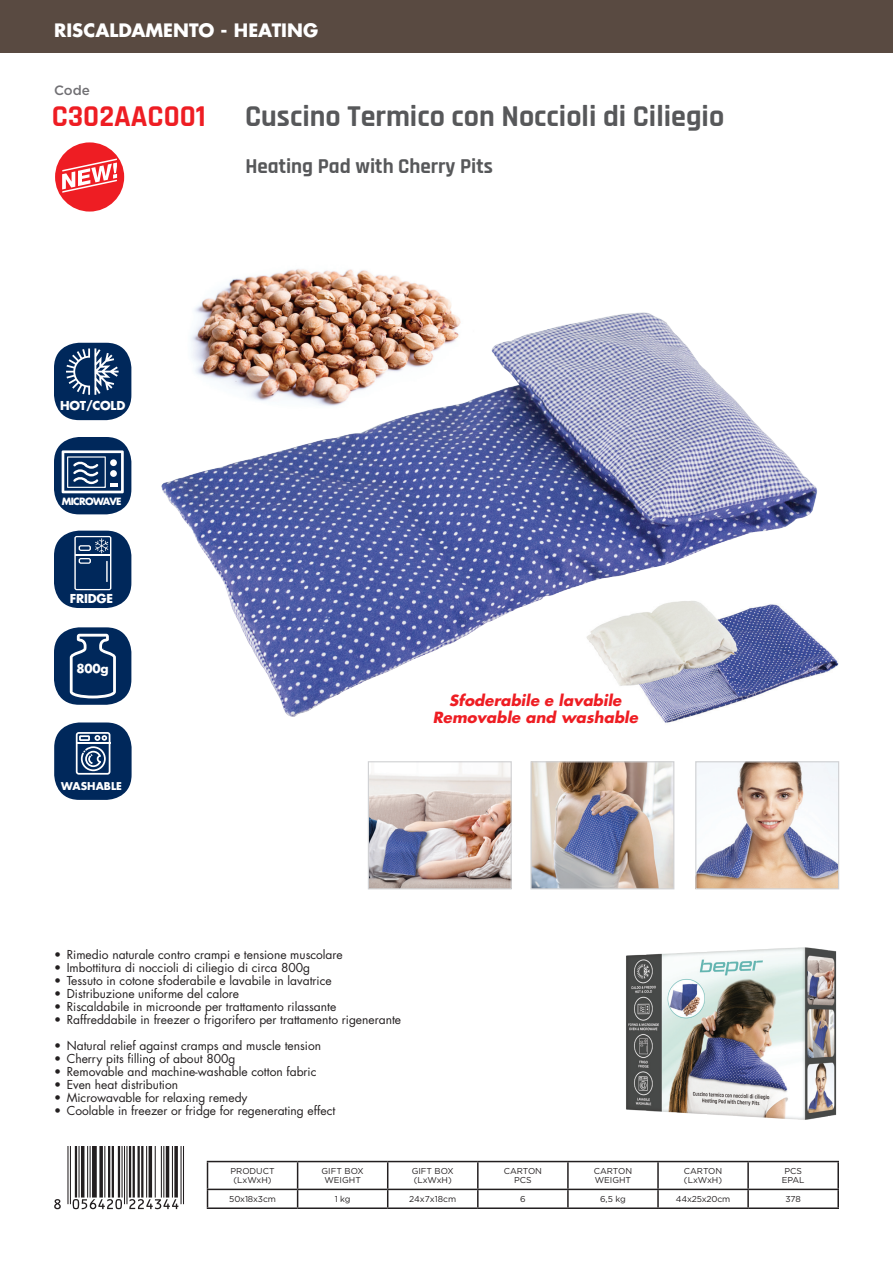
<style>
.page{position:relative;width:893px;height:1263px;background:#fff}
.page>*{position:absolute;margin:0;border:0;box-sizing:border-box;transform-origin:0 0}
.t1{font:700 30px "Rajdhani";color:#57585a}
.t2{font:700 30px "Rajdhani";color:#ee1d23}
.t3{font:700 21px "Rajdhani";color:#57585a}
.t4{font:700 18px "Futura";color:#fff}
.t5{font:italic 700 15px/16.5px "Futura";color:#ee1d23;text-align:center}
.t6{font:500 13.5px "Gotham";color:#717074}
.t7{font:12px "Futura";color:#231f20}
.t8{font:700 12px "Futura";letter-spacing:-.02em;color:#fff}
.t9{font:700 10.5px "Futura";color:#fff}
.t10{font:700 9.75px "Futura";letter-spacing:-.065em;color:#fff}
.t11{font:8.55px/9px "Gotham";color:#231f20;text-align:center}
.t12{font:8.55px "Gotham";letter-spacing:-.02em;color:#231f20}
</style>
<div class="page">
<div style="left:0;top:0;width:893px;height:52px;background:#594a41"></div>
<img style="left:217px;top:269px;width:223px;height:25px">
<svg style="left:128px;top:1053px;width:27px;height:13px"></svg>
<hr style="left:207px;top:1161px;width:91px;height:1px;background:#231f20">
<hr style="left:298px;top:1161px;width:90px;height:1px;background:#231f20">
<hr style="left:388px;top:1161px;width:90px;height:1px;background:#231f20">
<hr style="left:478px;top:1161px;width:90px;height:1px;background:#231f20">
<hr style="left:477px;top:1162px;width:2px;height:26px;background:#231f20">
<hr style="left:568px;top:1161px;width:90px;height:1px;background:#231f20">
<hr style="left:567px;top:1162px;width:2px;height:26px;background:#231f20">
<hr style="left:658px;top:1161px;width:90px;height:1px;background:#231f20">
<hr style="left:657px;top:1162px;width:2px;height:26px;background:#231f20">
<hr style="left:748px;top:1161px;width:91px;height:1px;background:#231f20">
<hr style="left:747px;top:1162px;width:2px;height:26px;background:#231f20">
<hr style="left:837px;top:1162px;width:2px;height:26px;background:#231f20">
<hr style="left:207px;top:1188px;width:91px;height:2px;background:#231f20">
<svg style="left:207px;top:1162px;width:1px;height:45px"></svg>
<hr style="left:298px;top:1188px;width:90px;height:2px;background:#231f20">
<svg style="left:297px;top:1162px;width:1px;height:45px"></svg>
<hr style="left:388px;top:1188px;width:90px;height:2px;background:#231f20">
<svg style="left:387px;top:1162px;width:1px;height:45px"></svg>
<hr style="left:478px;top:1188px;width:90px;height:2px;background:#231f20">
<svg style="left:477px;top:1190px;width:2px;height:17px"></svg>
<hr style="left:568px;top:1188px;width:90px;height:2px;background:#231f20">
<svg style="left:567px;top:1190px;width:2px;height:17px"></svg>
<hr style="left:658px;top:1188px;width:90px;height:2px;background:#231f20">
<svg style="left:657px;top:1190px;width:2px;height:17px"></svg>
<hr style="left:748px;top:1188px;width:91px;height:2px;background:#231f20">
<svg style="left:747px;top:1190px;width:2px;height:17px"></svg>
<svg style="left:837px;top:1190px;width:2px;height:17px"></svg>
<hr style="left:207px;top:1207px;width:91px;height:2px;background:#231f20">
<hr style="left:298px;top:1207px;width:90px;height:2px;background:#231f20">
<hr style="left:388px;top:1207px;width:90px;height:2px;background:#231f20">
<hr style="left:478px;top:1207px;width:90px;height:2px;background:#231f20">
<hr style="left:568px;top:1207px;width:90px;height:2px;background:#231f20">
<hr style="left:658px;top:1207px;width:90px;height:2px;background:#231f20">
<hr style="left:748px;top:1207px;width:91px;height:2px;background:#231f20">
<img style="left:370px;top:763px;width:140px;height:124px">
<div style="left:368px;top:761px;width:144px;height:128px;border:1px solid #d1d2d4"></div>
<img style="left:532px;top:763px;width:140px;height:124px">
<div style="left:530px;top:761px;width:144px;height:128px;border:1px solid #d1d2d4"></div>
<img style="left:697px;top:763px;width:140px;height:124px">
<div style="left:695px;top:761px;width:144px;height:128px;border:1px solid #d1d2d4"></div>
<div style="left:54px;top:531px;width:77px;height:77px;background:#00285b;border-radius:25px"></div>
<div style="left:54px;top:627px;width:77px;height:78px;background:#00285b;border-radius:25px"></div>
<div style="left:54px;top:343px;width:77px;height:77px;background:#00285b;border-radius:25px"></div>
<div style="left:54px;top:437px;width:77px;height:77px;background:#00285b;border-radius:25px"></div>
<div style="left:55px;top:142px;width:69px;height:70px;background:#ee1d23;border-radius:50%"></div>
<svg style="left:62px;top:158px;width:55px;height:35px"></svg>
<svg style="left:66px;top:348px;width:40px;height:47px"></svg>
<svg style="left:62px;top:450px;width:44px;height:43px"></svg>
<svg style="left:70px;top:634px;width:36px;height:64px"></svg>
<svg style="left:74px;top:536px;width:32px;height:54px"></svg>
<div style="left:54px;top:722px;width:78px;height:78px;background:#00285b;border-radius:25px"></div>
<hr style="left:76px;top:742px;width:35px;height:2px;background:#fff">
<svg style="left:76px;top:732px;width:34px;height:43px"></svg>
<img style="left:106px;top:294px;width:733px;height:441px">
<svg style="left:54px;top:1199px;width:7px;height:10px"></svg>
<svg style="left:67px;top:1147px;width:117px;height:62px"></svg>
<img style="left:626px;top:947px;width:211px;height:173px">
<h3 class="t4" style="left:54px;top:18px;width:266px">RISACTIALNDGAMENTO - HEATING</h3>
<h3 class="t4" style="left:54px;top:18px;width:26px">HE</h3>
<p class="t6" style="left:54px;top:81px;width:37px">Code</p>
<h1 class="t2" style="left:52px;top:98px;width:156px">C302AAC001</h1>
<h1 class="t1" style="left:245px;top:98px;width:481px">Cuscino Termico con Noccioli di Ciliegio</h1>
<h2 class="t3" style="left:245px;top:153px;width:249px">Heating Pad with Cherry Pits</h2>
<p class="t8" style="left:60px;top:397px;width:67px">HOT/COLD</p>
<p class="t10" style="left:62px;top:494px;width:61px">MICROWAVE</p>
<p class="t8" style="left:70px;top:590px;width:45px">FRIDGE</p>
<p class="t8" style="left:76px;top:660px;width:34px">800g</p>
<p class="t9" style="left:61px;top:779px;width:62px">WASHABLE</p>
<p class="t5" style="left:433px;top:692px;width:207px">Sfoderabile e lavabile<br>Removable and washable</p>
<p class="t7" style="left:54px;top:946px;width:290px">• Rimedio naturale contro crampi e tensione muscolare</p>
<p class="t7" style="left:54px;top:959px;width:258px">• Imbottitura di noccioli di ciliegio di circa 800g</p>
<p class="t7" style="left:54px;top:972px;width:279px">• Tessuto in cotone sfoderabile e lavabile in lavatrice</p>
<p class="t7" style="left:54px;top:985px;width:187px">• Distribuzione uniforme del calore</p>
<p class="t7" style="left:54px;top:998px;width:284px">• Riscaldabile in microonde per trattamento rilassante</p>
<p class="t7" style="left:54px;top:1011px;width:349px">• Raffreddabile in freezer o frigorifero per trattamento rigenerante</p>
<p class="t7" style="left:54px;top:1037px;width:269px">• Natural relief against cramps and muscle tension</p>
<p class="t7" style="left:54px;top:1050px;width:71px">• Cherry pits</p>
<p class="t7" style="left:159px;top:1050px;width:78px">of about 800g</p>
<p class="t7" style="left:54px;top:1063px;width:264px">• Removable and machine-washable cotton fabric</p>
<p class="t7" style="left:54px;top:1076px;width:126px">• Even heat distribution</p>
<p class="t7" style="left:54px;top:1089px;width:195px">• Microwavable for relaxing remedy</p>
<p class="t7" style="left:54px;top:1102px;width:283px">• Coolable in freezer or fridge for regenerating effect</p>
<p class="t11" style="left:230px;top:1167px;width:46px">PRODUCT (LxWxH)</p>
<p class="t11" style="left:322px;top:1167px;width:44px">GIFT BOX<br>WEIGHT</p>
<p class="t11" style="left:412px;top:1167px;width:44px;text-align:left">GIFT BOX (LxWxH)</p>
<p class="t11" style="left:504px;top:1167px;width:40px">CARTON<br>PCS</p>
<p class="t11" style="left:594px;top:1167px;width:40px;text-align:left">CARTON<br>WEIGHT</p>
<p class="t11" style="left:684px;top:1167px;width:40px;text-align:left">CARTON (LxWxH)</p>
<p class="t11" style="left:782px;top:1167px;width:24px">PCS<br>EPAL</p>
<p class="t12" style="left:229px;top:1194px;width:48px">50x18x3cm</p>
<p class="t11" style="left:335px;top:1194px;width:17px">1 kg</p>
<p class="t11" style="left:409px;top:1194px;width:49px">24x7x18cm</p>
<p class="t11" style="left:520px;top:1194px;width:7px">6</p>
<p class="t11" style="left:600px;top:1194px;width:27px">6,5 kg</p>
<p class="t12" style="left:676px;top:1194px;width:56px">44x25x20cm</p>
<p class="t11" style="left:785px;top:1194px;width:17px">378</p>
</div>
